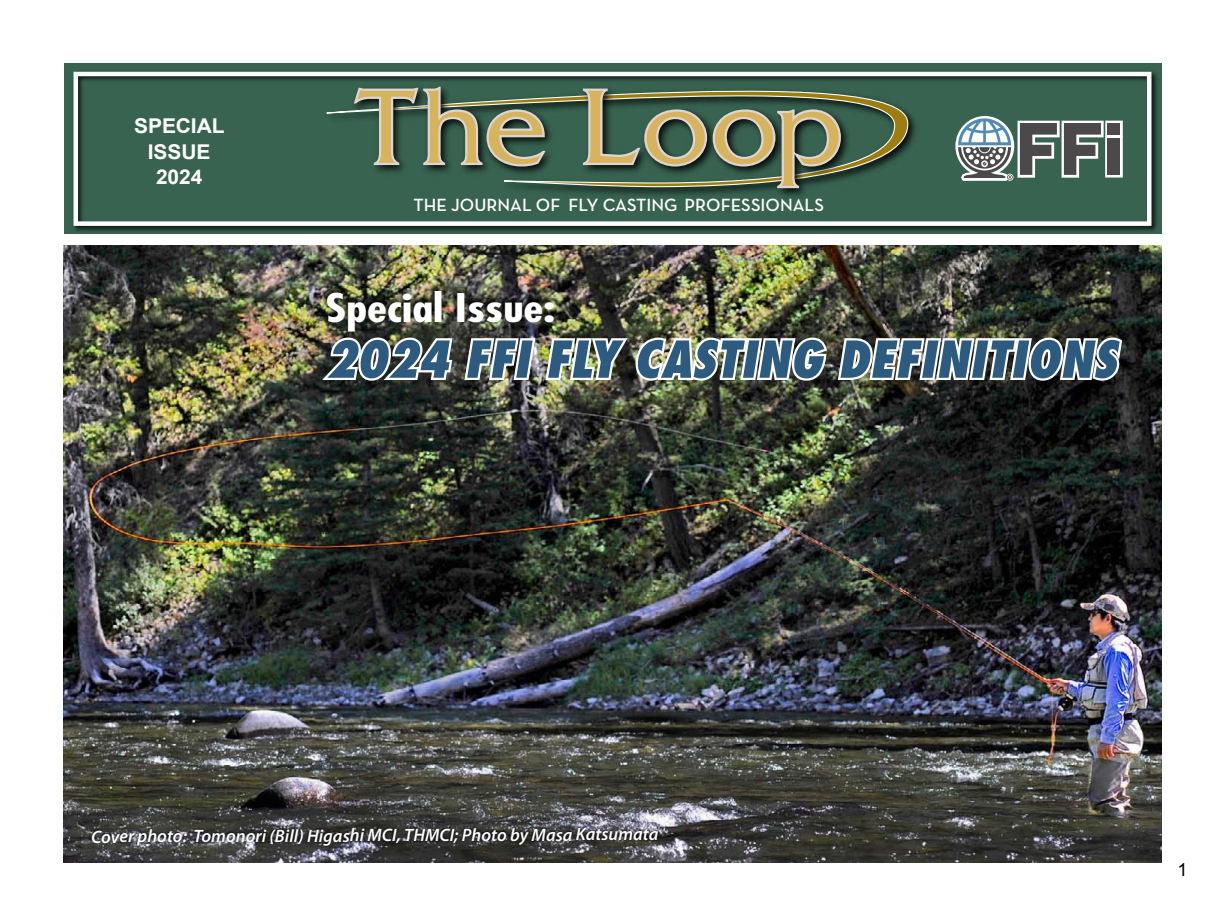
<style>
.page{position:relative;width:1225px;height:918px;background:#fff}
.page>*{position:absolute;margin:0;border:0;box-sizing:border-box;transform-origin:0 0}
.t1{font:112.8px "Friz Quadrata Std";letter-spacing:.02em;color:#d8b35e;scale:1.04 1}
.t2{font:italic 800 condensed 49.5px "Futura Std";color:#2d5b7f}
.t3{font:700 condensed 38.4px "Futura Std";color:#fff;scale:1.25 1}
.t4{font:700 20.4px/25.2px "Arial";letter-spacing:-.005em;color:#fff;text-align:center}
.t5{font:italic 600 18px "Myriad Pro";letter-spacing:-.005em;color:#fff}
.t6{font:600 18px "Neutra Text";color:#fff}
.t7{font:18px "Arial";color:#000}
</style>
<div class="page">
<img style="left:69px;top:68px;width:1091px;height:166px">
<div style="left:73px;top:72px;width:1078px;height:154px;border:4px solid #fff"></div>
<div style="left:320px;top:84px;width:601px;height:116px;background:#386351"></div>
<svg style="left:326px;top:87px;width:583px;height:100px;background:#48664b"></svg>
<img style="left:346px;top:64px;width:511px;height:143px">
<svg style="left:352px;top:86px;width:195px;height:82px;background:#465d51"></svg>
<svg style="left:582px;top:87px;width:260px;height:102px;background:#4a5f4f"></svg>
<div style="left:1105px;top:121px;width:17px;height:16px;border:5px solid #fff"></div>
<div style="left:1105px;top:136px;width:17px;height:42px;border:5px solid #fff"></div>
<div style="left:1107px;top:123px;width:13px;height:11px;background:#4b494a"></div>
<div style="left:1107px;top:139px;width:13px;height:36px;background:#4b494a"></div>
<svg style="left:953px;top:113px;width:153px;height:70px"></svg>
<img style="left:64px;top:246px;width:1097px;height:617px">
<svg style="left:89px;top:825px;width:572px;height:23px;background:#393a3a"></svg>
<img style="left:317px;top:335px;width:138px;height:49px">
<img style="left:462px;top:335px;width:367px;height:48px">
<svg style="left:835px;top:335px;width:289px;height:48px"></svg>
<img style="left:319px;top:282px;width:237px;height:52px">
<p class="t4" style="left:134px;top:114px;width:92px">SPECIAL<br>ISSUE<br>2024</p>
<h1 class="t1" style="left:360px;top:64px;width:466px">The Loop</h1>
<p class="t6" style="left:413px;top:194px;width:412px">THE JOURNAL OF FLY CASTING PROFESSIONALS</p>
<h3 class="t3" style="left:325px;top:284px;width:185px">Special Issue:</h3>
<h2 class="t2" style="left:325px;top:328px;width:793px">2024 FFI FLY CASTING DEFINITIONS</h2>
<p class="t5" style="left:91px;top:824px;width:569px">Cover photo: Tomonori (Bill) Higashi MCI, THMCI; Photo by Masa Katsumata</p>
<p class="t7" style="left:1177px;top:858px;width:12px">1</p>
</div>
